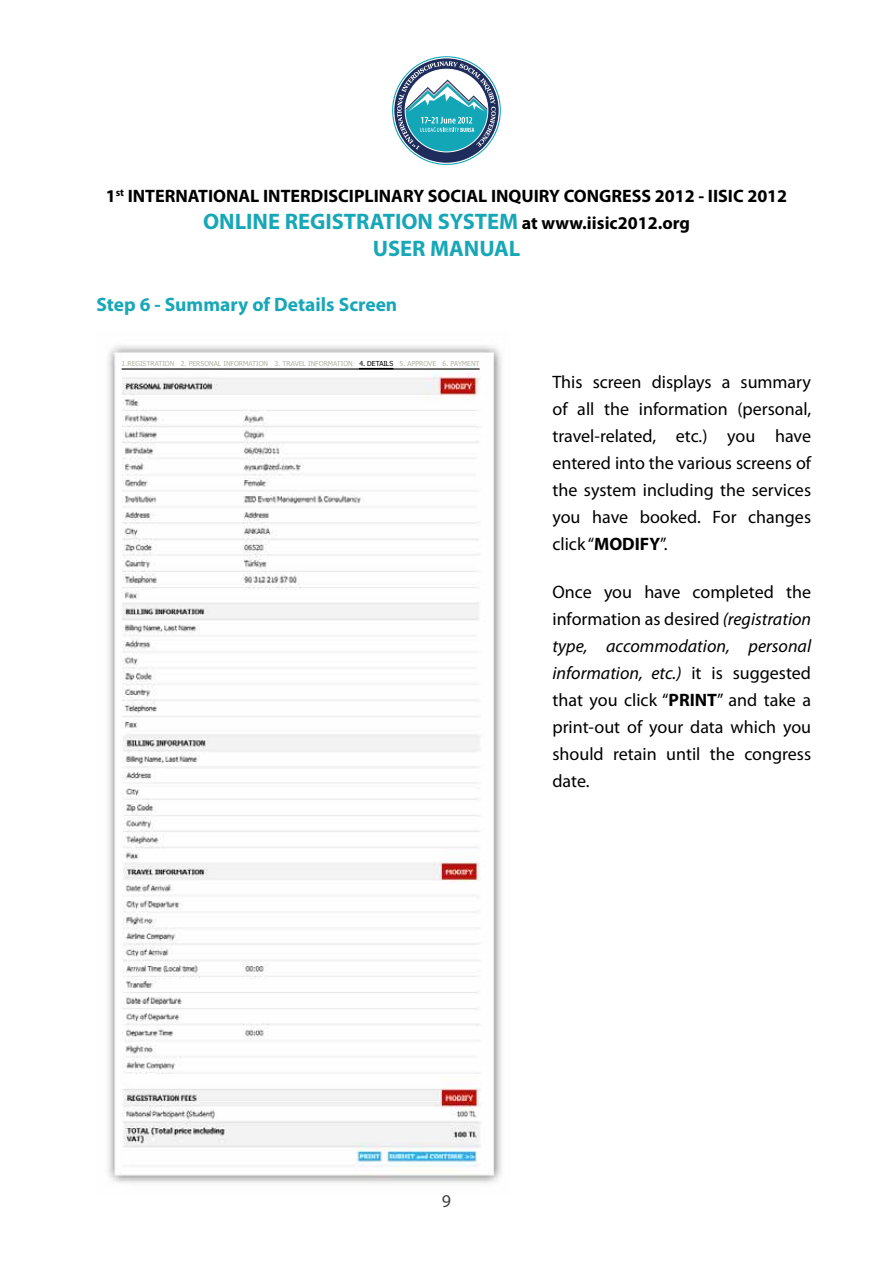
<style>
.page{position:relative;width:893px;height:1263px;background:#fff}
.page>*{position:absolute;margin:0;border:0;box-sizing:border-box;transform-origin:0 0}
.t1{font:700 22.5px/27px "Myriad Pro";color:#17a7b7;text-align:center}
.t2{font:700 19.5px "Myriad Pro";color:#17a7b7}
.t3{font:18px/27px "Myriad Pro";color:#000;text-align:justify}
.t4{font:700 18px "Myriad Pro";color:#000}
.t5{font:18px "Myriad Pro";color:#414042}
.t6{font:6.9px "Tahoma";color:#b4b4a8}
.s1{font-size:18px;color:#000}
.s2{color:#000}
.s3{font-weight:700}
.s4{font-style:italic}
</style>
<div class="page">
<svg style="left:393px;top:57px;width:107px;height:107px"></svg>
<img style="left:108px;top:345px;width:394px;height:838px">
<hr style="left:122px;top:368px;width:358px;height:2px;background:#000">
<p class="t4" style="left:106px;top:184px;width:683px">1<sup>st</sup> INTERNATIONAL INTERDISCIPLINARY SOCIAL INQUIRY CONGRESS 2012 - IISIC 2012</p>
<p class="t1" style="left:203px;top:207px;width:488px">ONLINE REGISTRATION SYSTEM <span class="s1">at www.iisic2012.org<br></span>USER MANUAL</p>
<p class="t2" style="left:96px;top:292px;width:303px">Step 6 - Summary of Details Screen</p>
<p class="t6" style="left:122px;top:359px;width:360px">1.REGISTRATION 2. PERSONAL INFORMATION 3. TRAVEL INFORMATION <span class="s2">4. DETAILS</span> 5. APPROVE 6. PAYMENT</p>
<p class="t3" style="left:552px;top:368px;width:260px">This screen displays a summary of all the information (personal, travel-related, etc.) you have entered into the various screens of the system including the services you have booked. For changes click “<span class="s3">MODIFY</span>”.</p>
<p class="t3" style="left:552px;top:578px;width:260px">Once you have completed the information as desired <span class="s4">(registration type, accommodation, personal information, etc.)</span> it is suggested that you click “<span class="s3">PRINT</span>” and take a print-out of your data which you should retain until the congress date.</p>
<p class="t5" style="left:442px;top:1190px;width:11px">9</p>
</div>
